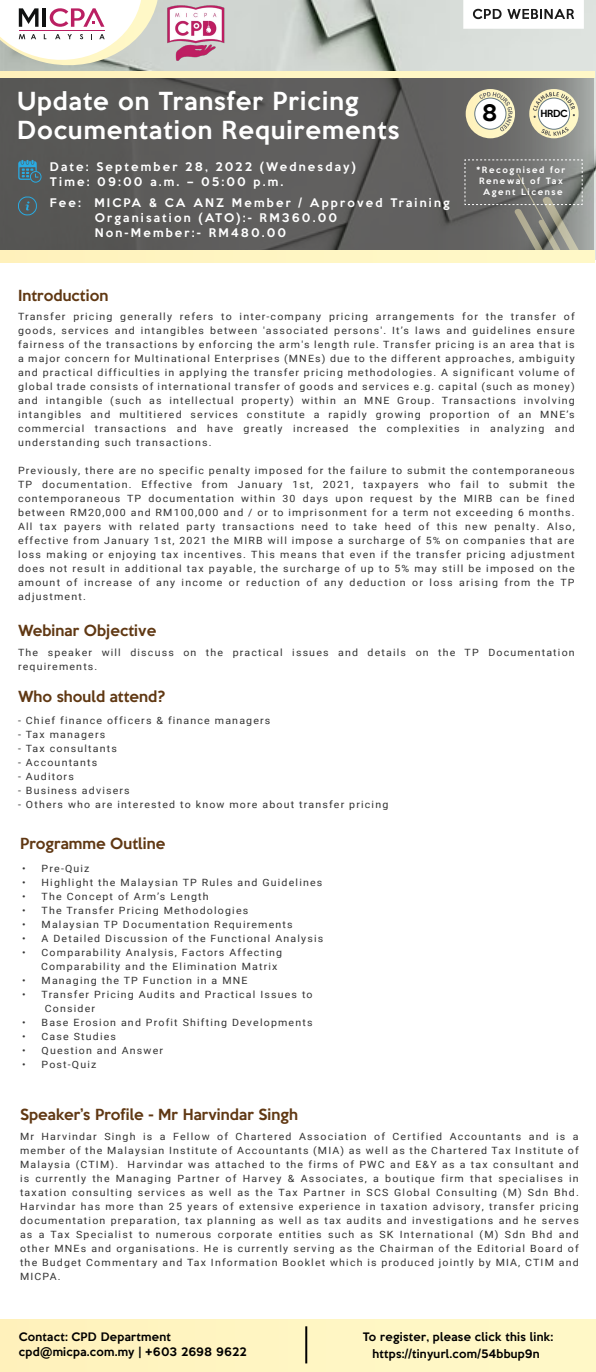
<style>
.page{position:relative;width:596px;height:1372px;background:#fff}
.page>*{position:absolute;margin:0;border:0;box-sizing:border-box;transform-origin:0 0}
.t1{font:500 22.8px/29px "Keep Calm";letter-spacing:.045em;color:#fff}
.t2{font:500 20.9px "Keep Calm";color:#000}
.t3{font:500 14px "Keep Calm";letter-spacing:.005em;color:#603813}
.t4{font:500 10.9px/15px "Keep Calm";letter-spacing:.2em;color:#fff}
.t5{font:500 10.7px/14.8px "Keep Calm";letter-spacing:.025em;color:#000}
.t6{font:10px/14px "Roboto";letter-spacing:.11em;color:#333;text-align:justify;scale:1.06 1}
.t7{font:500 9px "Keep Calm";color:#000}
.t8{font:500 8px/11.2px "Keep Calm";letter-spacing:.2em;color:#fff;text-align:center}
</style>
<div class="page">
<img style="left:157px;top:0;width:438px;height:260px">
<svg style="left:0;top:0;width:157px;height:71px"></svg>
<svg style="left:0;top:77px;width:593px;height:173px;background:#605f5e"></svg>
<div style="left:463px;top:0;width:120px;height:29px;background:#fff"></div>
<svg style="left:473px;top:9px;width:28px;height:10px"></svg>
<svg style="left:507px;top:9px;width:67px;height:10px"></svg>
<img style="left:164px;top:3px;width:63px;height:60px">
<div style="left:30px;top:171px;width:11px;height:12px;border:1px solid #29abe2;border-radius:50%"></div>
<svg style="left:18px;top:160px;width:20px;height:20px"></svg>
<svg style="left:18px;top:196px;width:19px;height:20px"></svg>
<div style="left:0;top:250px;width:593px;height:12px;background:#fff6c3"></div>
<div style="left:0;top:71px;width:593px;height:6px;background:#fff6c3"></div>
<svg style="left:463px;top:159px;width:121px;height:91px;background:#787874"></svg>
<svg style="left:529px;top:89px;width:49px;height:49px"></svg>
<div style="left:538px;top:98px;width:31px;height:31px;background:#fff;border-radius:50%"></div>
<div style="left:537px;top:98px;width:32px;height:32px;border:1px solid #647882;border-radius:50%"></div>
<svg style="left:532px;top:92px;width:43px;height:26px"></svg>
<svg style="left:541px;top:127px;width:27px;height:9px"></svg>
<svg style="left:465px;top:89px;width:49px;height:49px"></svg>
<svg style="left:474px;top:98px;width:31px;height:31px"></svg>
<svg style="left:479px;top:92px;width:33px;height:39px"></svg>
<div style="left:474px;top:98px;width:32px;height:32px;border:1px solid #647882;border-radius:50%"></div>
<div style="left:1px;top:1320px;width:594px;height:52px;background:#fff6c3"></div>
<hr style="left:305px;top:1326px;width:2px;height:37px;background:#000">
<h1 class="t1" style="left:17px;top:85px;width:383px">Update on Transfer Pricing<br>Documentation Requirements</h1>
<p class="t4" style="left:50px;top:158px;width:307px">Date: September 28, 2022 (Wednesday)<br>Time: 09:00 a.m. – 05:00 p.m.</p>
<p class="t4" style="left:95px;top:195px;width:356px;text-indent:-45px">Fee: MICPA &amp; CA ANZ Member / Approved Training<br>Organisation (ATO):- RM360.00<br>Non-Member:- RM480.00</p>
<h3 class="t3" style="left:18px;top:283px;width:92px">Introduction</h3>
<h2 class="t2" style="left:481px;top:94px;width:17px">8</h2>
<p class="t7" style="left:540px;top:106px;width:28px">HRDC</p>
<p class="t8" style="left:476px;top:164px;width:90px">*Recognised for<br>Renewal of Tax<br>Agent License</p>
<p class="t6" style="left:18px;top:309px;width:526px">Transfer pricing generally refers to inter-company pricing arrangements for the transfer of goods, services and intangibles between 'associated persons'. It’s laws and guidelines ensure fairness of the transactions by enforcing the arm's length rule. Transfer pricing is an area that is a major concern for Multinational Enterprises (MNEs) due to the different approaches, ambiguity and practical difficulties in applying the transfer pricing methodologies. A significant volume of global trade consists of international transfer of goods and services e.g. capital (such as money) and intangible (such as intellectual property) within an MNE Group. Transactions involving intangibles and multitiered services constitute a rapidly growing proportion of an MNE’s commercial transactions and have greatly increased the complexities in analyzing and understanding such transactions.</p>
<p class="t6" style="left:18px;top:463px;width:526px">Previously, there are no specific penalty imposed for the failure to submit the contemporaneous TP documentation. Effective from January 1st, 2021, taxpayers who fail to submit the contemporaneous TP documentation within 30 days upon request by the MIRB can be fined between RM20,000 and RM100,000 and / or to imprisonment for a term not exceeding 6 months.<br>All tax payers with related party transactions need to take heed of this new penalty. Also, effective from January 1st, 2021 the MIRB will impose a surcharge of 5% on companies that are loss making or enjoying tax incentives. This means that even if the transfer pricing adjustment does not result in additional tax payable, the surcharge of up to 5% may still be imposed on the amount of increase of any income or reduction of any deduction or loss arising from the TP adjustment.</p>
<h3 class="t3" style="left:18px;top:618px;width:140px">Webinar Objective</h3>
<p class="t6" style="left:18px;top:645px;width:526px">The speaker will discuss on the practical issues and details on the TP Documentation requirements.</p>
<h3 class="t3" style="left:18px;top:684px;width:149px">Who should attend?</h3>
<p class="t6" style="left:18px;top:713px;width:239px">- Chief finance officers &amp; finance managers</p>
<p class="t6" style="left:18px;top:727px;width:84px">- Tax managers</p>
<p class="t6" style="left:18px;top:741px;width:95px">- Tax consultants</p>
<p class="t6" style="left:18px;top:755px;width:76px">- Accountants</p>
<p class="t6" style="left:18px;top:769px;width:54px">- Auditors</p>
<p class="t6" style="left:18px;top:783px;width:107px">- Business advisers</p>
<p class="t6" style="left:18px;top:797px;width:350px">- Others who are interested to know more about transfer pricing</p>
<h3 class="t3" style="left:20px;top:831px;width:147px">Programme Outline</h3>
<p class="t6" style="left:22px;top:861px;width:65px">• Pre-Quiz</p>
<p class="t6" style="left:22px;top:875px;width:285px">• Highlight the Malaysian TP Rules and Guidelines</p>
<p class="t6" style="left:22px;top:889px;width:177px">• The Concept of Arm’s Length</p>
<p class="t6" style="left:22px;top:903px;width:215px">• The Transfer Pricing Methodologies</p>
<p class="t6" style="left:22px;top:917px;width:257px">• Malaysian TP Documentation Requirements</p>
<p class="t6" style="left:22px;top:931px;width:285px">• A Detailed Discussion of the Functional Analysis</p>
<p class="t6" style="left:41px;top:945px;width:229px;text-indent:-19px">• Comparability Analysis, Factors Affecting<br>Comparability and the Elimination Matrix</p>
<p class="t6" style="left:22px;top:973px;width:214px">• Managing the TP Function in a MNE</p>
<p class="t6" style="left:45px;top:987px;width:254px;text-indent:-23px">• Transfer Pricing Audits and Practical Issues to<br>Consider</p>
<p class="t6" style="left:22px;top:1015px;width:275px">• Base Erosion and Profit Shifting Developments</p>
<p class="t6" style="left:22px;top:1029px;width:90px">• Case Studies</p>
<p class="t6" style="left:22px;top:1043px;width:134px">• Question and Answer</p>
<p class="t6" style="left:22px;top:1057px;width:72px">• Post-Quiz</p>
<h3 class="t3" style="left:20px;top:1102px;width:279px">Speaker’s Profile - Mr Harvindar Singh</h3>
<p class="t6" style="left:20px;top:1129px;width:528px">Mr Harvindar Singh is a Fellow of Chartered Association of Certified Accountants and is a member of the Malaysian Institute of Accountants (MIA) as well as the Chartered Tax Institute of Malaysia (CTIM). Harvindar was attached to the firms of PWC and E&amp;Y as a tax consultant and is currently the Managing Partner of Harvey &amp; Associates, a boutique firm that specialises in taxation consulting services as well as the Tax Partner in SCS Global Consulting (M) Sdn Bhd.<br>Harvindar has more than 25 years of extensive experience in taxation advisory, transfer pricing documentation preparation, tax planning as well as tax audits and investigations and he serves as a Tax Specialist to numerous corporate entities such as SK International (M) Sdn Bhd and other MNEs and organisations. He is currently serving as the Chairman of the Editorial Board of the Budget Commentary and Tax Information Booklet which is produced jointly by MIA, CTIM and MICPA.</p>
<p class="t5" style="left:19px;top:1328px;width:229px">Contact: CPD Department cpd@micpa.com.my | +603 2698 9622</p>
<p class="t5" style="left:362px;top:1328px;width:192px">To register, please click this link:</p>
<p class="t5" style="left:372px;top:1346px;width:169px">https://tinyurl.com/54bbup9n</p>
</div>
